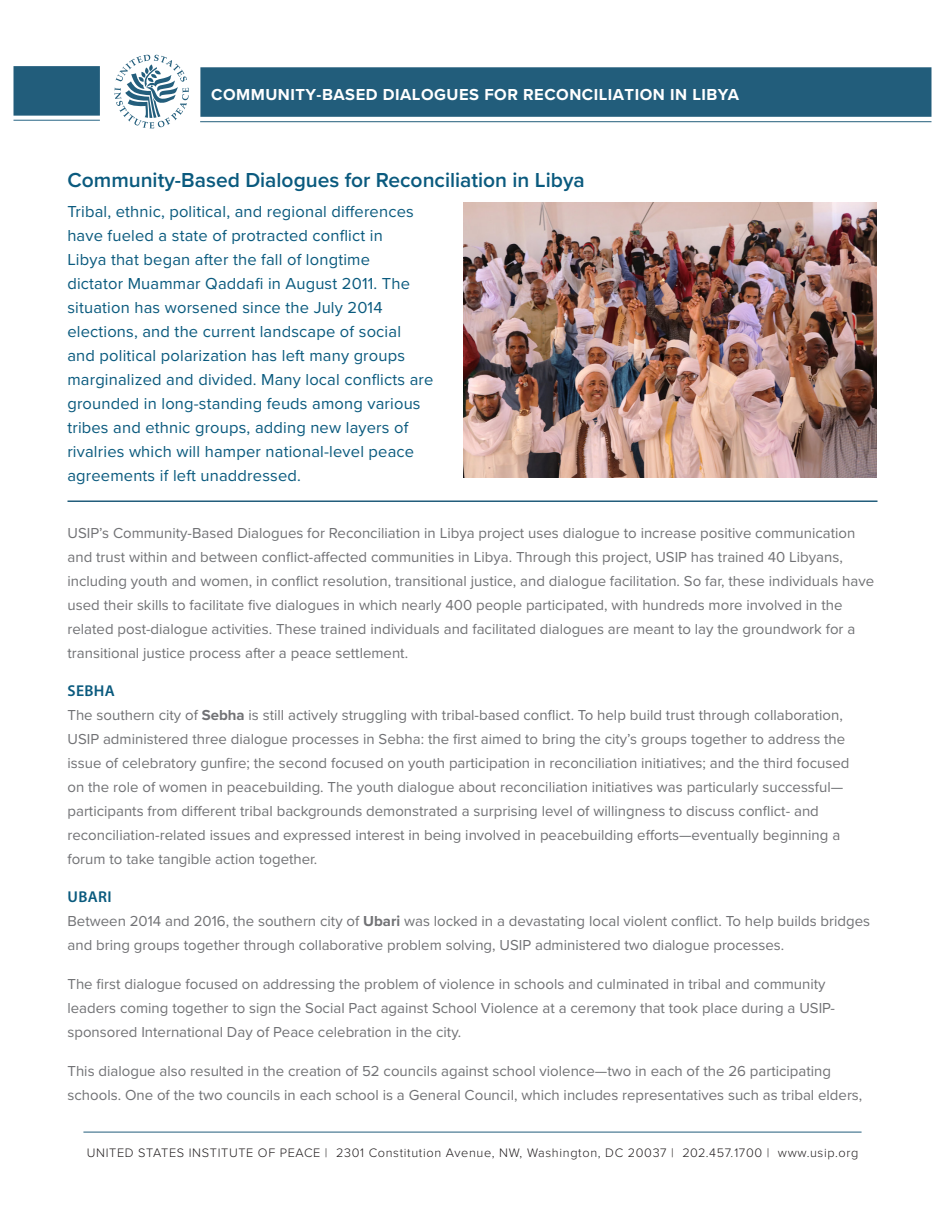
<style>
.page{position:relative;width:945px;height:1215px;background:#fff}
.page>*{position:absolute;margin:0;border:0;box-sizing:border-box;transform-origin:0 0}
.t1{font:600 21px "Proxima Nova";color:#0a5a7e}
.t2{font:16.5px/24px "Proxima Nova";letter-spacing:.01em;color:#0a5a7e}
.t3{font:700 16.5px "Proxima Nova";letter-spacing:.03em;color:#fff}
.t4{font:600 15.75px "Myriad Pro";letter-spacing:.02em;color:#0a5a7e}
.t5{font:15px/24px "Proxima Nova";color:#717275}
.t6{font:300 12.75px "Proxima Nova";letter-spacing:.05em;color:#231f20}
.s1{font-weight:700}
</style>
<div class="page">
<hr style="left:83px;top:1132px;width:779px;height:1px;background:#225d7b">
<svg style="left:114px;top:55px;width:75px;height:73px"></svg>
<div style="left:14px;top:66px;width:86px;height:50px;background:#225d7b"></div>
<div style="left:200px;top:67px;width:732px;height:50px;background:#225d7b"></div>
<hr style="left:14px;top:120px;width:86px;height:1px;background:#256383">
<hr style="left:200px;top:121px;width:732px;height:1px;background:#225d7b">
<hr style="left:68px;top:500px;width:810px;height:2px;background:#225d7b">
<img style="left:464px;top:203px;width:412px;height:274px">
<p class="t3" style="left:211px;top:82px;width:530px">COMMUNITY-BASED DIALOGUES FOR RECONCILIATION IN LIBYA</p>
<h1 class="t1" style="left:68px;top:164px;width:519px">Community-Based Dialogues for Reconciliation in Libya</h1>
<p class="t2" style="left:67px;top:199px;width:368px">Tribal, ethnic, political, and regional differences have fueled a state of protracted conflict in<br>Libya that began after the fall of longtime<br>dictator Muammar Qaddafi in August 2011. The situation has worsened since the July 2014 elections, and the current landscape of social<br>and political polarization has left many groups marginalized and divided. Many local conflicts are grounded in long-standing feuds among various tribes and ethnic groups, adding new layers of rivalries which will hamper national-level peace agreements if left unaddressed.</p>
<p class="t5" style="left:68px;top:520px;width:808px">USIP’s Community-Based Dialogues for Reconciliation in Libya project uses dialogue to increase positive communication and trust within and between conflict-affected communities in Libya. Through this project, USIP has trained 40 Libyans, including youth and women, in conflict resolution, transitional justice, and dialogue facilitation. So far, these individuals have used their skills to facilitate five dialogues in which nearly 400 people participated, with hundreds more involved in the related post-dialogue activities. These trained individuals and facilitated dialogues are meant to lay the groundwork for a transitional justice process after a peace settlement.</p>
<p class="t4" style="left:68px;top:681px;width:49px">SEBHA</p>
<p class="t5" style="left:68px;top:702px;width:784px">The southern city of <span class="s1">Sebha</span> is still actively struggling with tribal-based conflict. To help build trust through collaboration, USIP administered three dialogue processes in Sebha: the first aimed to bring the city’s groups together to address the issue of celebratory gunfire; the second focused on youth participation in reconciliation initiatives; and the third focused on the role of women in peacebuilding. The youth dialogue about reconciliation initiatives was particularly successful— participants from different tribal backgrounds demonstrated a surprising level of willingness to discuss conflict- and reconciliation-related issues and expressed interest in being involved in peacebuilding efforts—eventually beginning a forum to take tangible action together.</p>
<p class="t4" style="left:68px;top:887px;width:45px">UBARI</p>
<p class="t5" style="left:68px;top:909px;width:804px">Between 2014 and 2016, the southern city of <span class="s1">Ubari</span> was locked in a devastating local violent conflict. To help builds bridges and bring groups together through collaborative problem solving, USIP administered two dialogue processes.</p>
<p class="t5" style="left:68px;top:972px;width:769px">The first dialogue focused on addressing the problem of violence in schools and culminated in tribal and community leaders coming together to sign the Social Pact against School Violence at a ceremony that took place during a USIP&shy;sponsored International Day of Peace celebration in the city.</p>
<p class="t5" style="left:68px;top:1059px;width:796px">This dialogue also resulted in the creation of 52 councils against school violence—two in each of the 26 participating schools. One of the two councils in each school is a General Council, which includes representatives such as tribal elders,</p>
<p class="t6" style="left:87px;top:1143px;width:773px">UNITED STATES INSTITUTE OF PEACE | 2301 Constitution Avenue, NW, Washington, DC 20037 | 202.457.1700 | www.usip.org</p>
</div>
